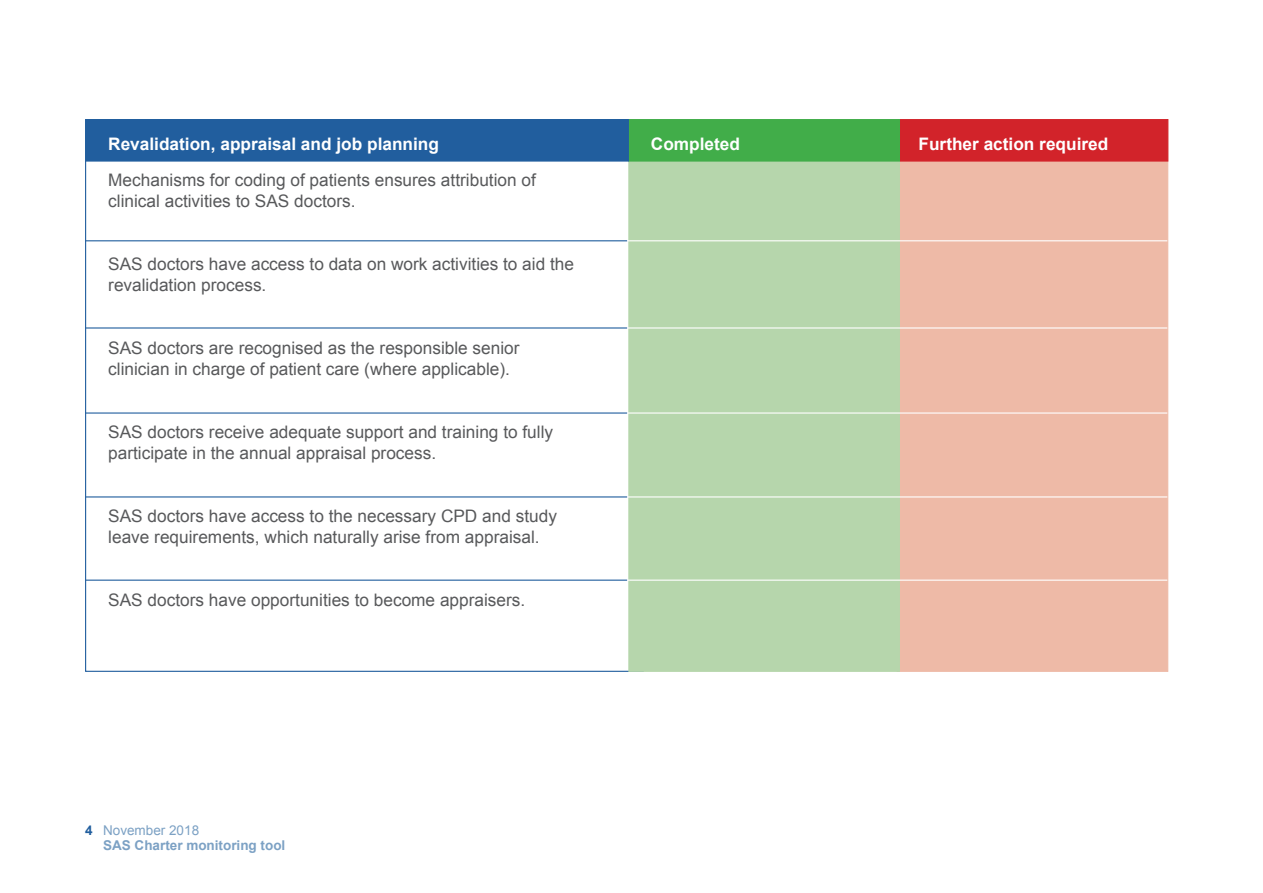
<style>
.page{position:relative;width:1263px;height:893px;background:#fff}
.page>*{position:absolute;margin:0;border:0;box-sizing:border-box;transform-origin:0 0}
.t1{font:17.25px/21px "Arial";color:#58595b}
.t2{font:700 17.25px "Arial";color:#fff}
.t3{font:700 13.5px "Arial";color:#7ca1c4}
.t4{font:13.5px "Arial";color:#7ca1c4}
.t5{font:700 13.5px "Arial";color:#215e9e}
</style>
<div class="page">
<div style="left:897px;top:119px;width:271px;height:553px;background:#eebaa7"></div>
<div style="left:897px;top:119px;width:271px;height:43px;background:#d2232a;border:1px solid #d2232a"></div>
<div style="left:628px;top:119px;width:272px;height:553px;background:#b6d6ac;border:1px solid #b6d6ac"></div>
<div style="left:628px;top:119px;width:272px;height:43px;background:#41ad49;border:1px solid #41ad49"></div>
<div style="left:85px;top:119px;width:544px;height:43px;background:#215e9e;border:1px solid #215e9e"></div>
<hr style="left:85px;top:240px;width:542px;height:1px;background:#215e9e">
<hr style="left:85px;top:327px;width:542px;height:2px;background:#215e9e">
<hr style="left:85px;top:412px;width:542px;height:2px;background:#215e9e">
<hr style="left:627px;top:240px;width:540px;height:1px;background:#fff">
<hr style="left:627px;top:327px;width:540px;height:2px;background:#fff">
<hr style="left:627px;top:412px;width:540px;height:2px;background:#fff">
<hr style="left:85px;top:496px;width:542px;height:1px;background:#215e9e">
<hr style="left:627px;top:496px;width:540px;height:1px;background:#fff">
<hr style="left:85px;top:580px;width:542px;height:1px;background:#215e9e">
<hr style="left:627px;top:580px;width:540px;height:1px;background:#fff">
<p class="t2" style="left:108px;top:132px;width:332px">Revalidation, appraisal and job planning</p>
<p class="t2" style="left:651px;top:132px;width:91px">Completed</p>
<p class="t2" style="left:918px;top:132px;width:191px">Further action required</p>
<p class="t1" style="left:108px;top:169px;width:429px">Mechanisms for coding of patients ensures attribution of clinical activities to SAS doctors.</p>
<p class="t1" style="left:108px;top:253px;width:467px">SAS doctors have access to data on work activities to aid the revalidation process.</p>
<p class="t1" style="left:108px;top:337px;width:413px">SAS doctors are recognised as the responsible senior clinician in charge of patient care (where applicable).</p>
<p class="t1" style="left:108px;top:421px;width:446px">SAS doctors receive adequate support and training to fully participate in the annual appraisal process.</p>
<p class="t1" style="left:108px;top:505px;width:450px">SAS doctors have access to the necessary CPD and study leave requirements, which naturally arise from appraisal.</p>
<p class="t1" style="left:108px;top:589px;width:419px">SAS doctors have opportunities to become appraisers.</p>
<p class="t5" style="left:85px;top:821px;width:9px">4</p>
<p class="t4" style="left:103px;top:821px;width:98px">November 2018</p>
<p class="t3" style="left:103px;top:836px;width:184px">SAS Charter monitoring tool</p>
</div>
